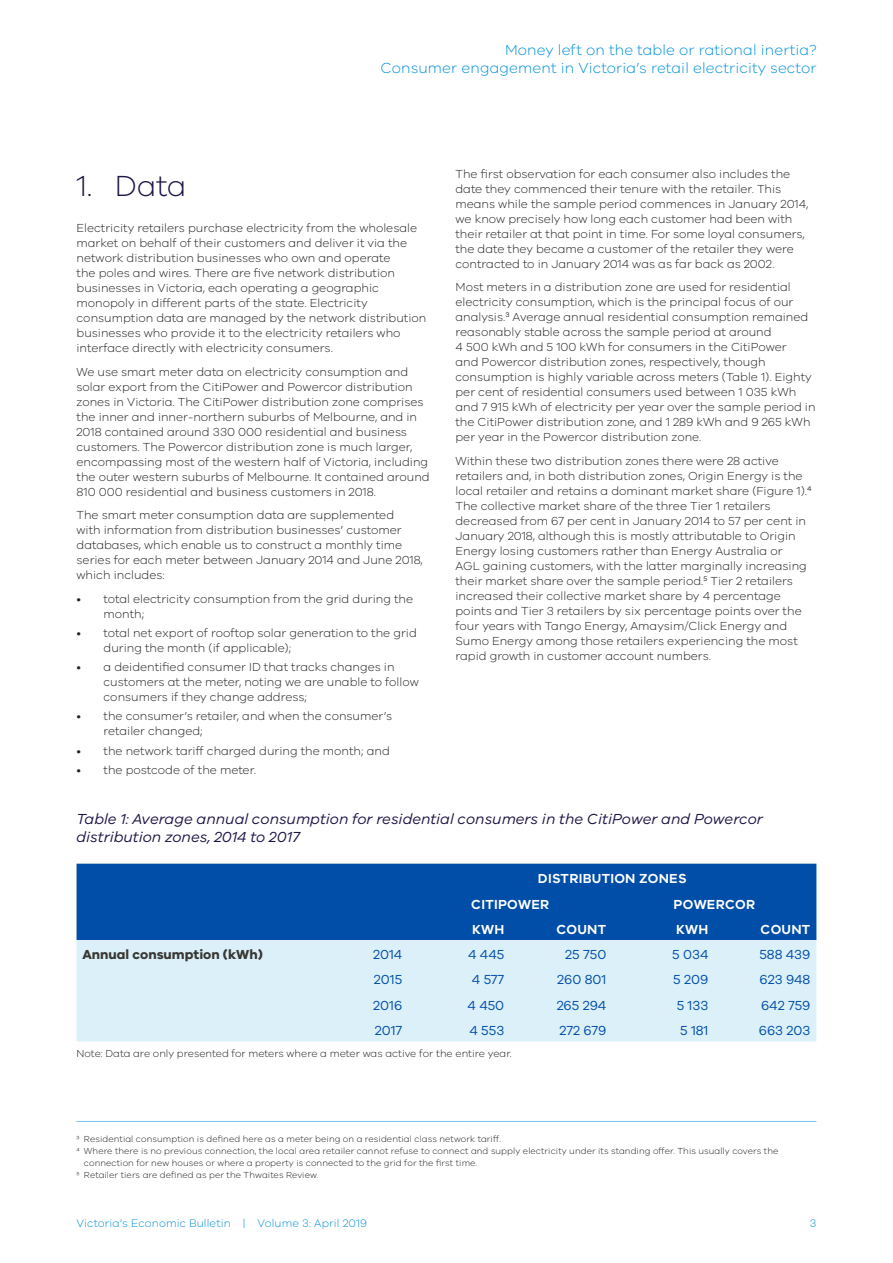
<style>
.page{position:relative;width:893px;height:1263px;background:#fff}
.page>*{position:absolute;margin:0;border:0;box-sizing:border-box;transform-origin:0 0}
.t1{font:300 30px "VIC";color:#201547}
.Figure_Heading_span{font:italic 15px/18px "VIC";color:#201547}
.t2{font:300 15px/18px "VIC";letter-spacing:.01em;color:#0090da;text-align:right}
.Table_Body_Copy{font:13.5px "VIC";color:#004ea8}
.Table_Heading{font:600 13.5px "VIC";letter-spacing:.02em;color:#fff}
.t3{font:700 13.5px "VIC";color:#383834}
.Body_Copy{font:300 12px/15px "VIC";color:#231f20}
.t4{font:300 11.25px "VIC";letter-spacing:.01em;color:#0090da}
.Footnote_text{font:300 10.5px "VIC";color:#231f20}
.Footnotes{font:300 9px/12px "VIC";letter-spacing:.01em;color:#231f20}
</style>
<div class="page">
<hr style="left:77px;top:1121px;width:739px;height:1px;background:#71c5e8">
<div style="left:77px;top:864px;width:739px;height:76px;background:#004ea8"></div>
<div style="left:77px;top:940px;width:739px;height:101px;background:#dcf0f9"></div>
<p class="t2" style="left:380px;top:41px;width:437px">Money left on the table or rational inertia?<br>Consumer engagement in Victoria’s retail electricity sector</p>
<p class="t1" style="left:77px;top:168px;width:111px">1. Data</p>
<p class="Body_Copy" style="left:77px;top:220px;width:351px">Electricity retailers purchase electricity from the wholesale market on behalf of their customers and deliver it via the network distribution businesses who own and operate<br>the poles and wires. There are five network distribution businesses in Victoria, each operating a geographic monopoly in different parts of the state. Electricity consumption data are managed by the network distribution businesses who provide it to the electricity retailers who interface directly with electricity consumers.</p>
<p class="Body_Copy" style="left:77px;top:364px;width:355px">We use smart meter data on electricity consumption and solar export from the CitiPower and Powercor distribution zones in Victoria. The CitiPower distribution zone comprises the inner and inner-northern suburbs of Melbourne, and in 2018 contained around 330 000 residential and business customers. The Powercor distribution zone is much larger, encompassing most of the western half of Victoria, including the outer western suburbs of Melbourne. It contained around 810 000 residential and business customers in 2018.</p>
<p class="Body_Copy" style="left:77px;top:507px;width:348px">The smart meter consumption data are supplemented<br>with information from distribution businesses’ customer databases, which enable us to construct a monthly time series for each meter between January 2014 and June 2018, which includes:</p>
<p class="Body_Copy" style="left:104px;top:591px;width:311px;text-indent:-27px">• total electricity consumption from the grid during the month;</p>
<p class="Body_Copy" style="left:104px;top:625px;width:315px;text-indent:-27px">• total net export of rooftop solar generation to the grid during the month (if applicable);</p>
<p class="Body_Copy" style="left:104px;top:659px;width:317px;text-indent:-27px">• a deidentified consumer ID that tracks changes in customers at the meter, noting we are unable to follow consumers if they change address;</p>
<p class="Body_Copy" style="left:104px;top:708px;width:290px;text-indent:-27px">• the consumer’s retailer, and when the consumer’s retailer changed;</p>
<p class="Body_Copy" style="left:77px;top:743px;width:315px">• the network tariff charged during the month; and</p>
<p class="Body_Copy" style="left:77px;top:762px;width:181px">• the postcode of the meter.</p>
<p class="Body_Copy" style="left:455px;top:166px;width:354px">The first observation for each consumer also includes the date they commenced their tenure with the retailer. This means while the sample period commences in January 2014, we know precisely how long each customer had been with their retailer at that point in time. For some loyal consumers, the date they became a customer of the retailer they were contracted to in January 2014 was as far back as 2002.</p>
<p class="Body_Copy" style="left:455px;top:279px;width:362px">Most meters in a distribution zone are used for residential electricity consumption, which is the principal focus of our analysis.<sup>3</sup> Average annual residential consumption remained reasonably stable across the sample period at around<br>4 500 kWh and 5 100 kWh for consumers in the CitiPower<br>and Powercor distribution zones, respectively, though consumption is highly variable across meters (Table 1). Eighty per cent of residential consumers used between 1 035 kWh and 7 915 kWh of electricity per year over the sample period in the CitiPower distribution zone, and 1 289 kWh and 9 265 kWh per year in the Powercor distribution zone.</p>
<p class="Body_Copy" style="left:455px;top:453px;width:357px">Within these two distribution zones there were 28 active retailers and, in both distribution zones, Origin Energy is the local retailer and retains a dominant market share (Figure 1).<sup>4<br></sup>The collective market share of the three Tier 1 retailers decreased from 67 per cent in January 2014 to 57 per cent in January 2018, although this is mostly attributable to Origin Energy losing customers rather than Energy Australia or<br>AGL gaining customers, with the latter marginally increasing their market share over the sample period.<sup>5</sup> Tier 2 retailers increased their collective market share by 4 percentage points and Tier 3 retailers by six percentage points over the four years with Tango Energy, Amaysim/Click Energy and Sumo Energy among those retailers experiencing the most rapid growth in customer account numbers.</p>
<p class="Figure_Heading_span" style="left:77px;top:810px;width:688px">Table 1: Average annual consumption for residential consumers in the CitiPower and Powercor distribution zones, 2014 to 2017</p>
<p class="Table_Heading" style="left:538px;top:870px;width:150px">DISTRIBUTION ZONES</p>
<p class="Table_Heading" style="left:471px;top:896px;width:80px">CITIPOWER</p>
<p class="Table_Heading" style="left:674px;top:896px;width:83px">POWERCOR</p>
<p class="Table_Heading" style="left:472px;top:921px;width:34px">KWH</p>
<p class="Table_Heading" style="left:556px;top:921px;width:51px">COUNT</p>
<p class="Table_Heading" style="left:676px;top:921px;width:34px">KWH</p>
<p class="Table_Heading" style="left:760px;top:921px;width:51px">COUNT</p>
<p class="t3" style="left:83px;top:946px;width:182px">Annual consumption (kWh)</p>
<p class="Table_Body_Copy" style="left:373px;top:946px;width:31px">2014</p>
<p class="Table_Body_Copy" style="left:468px;top:946px;width:38px">4 445</p>
<p class="Table_Body_Copy" style="left:565px;top:946px;width:43px">25 750</p>
<p class="Table_Body_Copy" style="left:672px;top:946px;width:38px">5 034</p>
<p class="Table_Body_Copy" style="left:759px;top:946px;width:53px">588 439</p>
<p class="Table_Body_Copy" style="left:374px;top:972px;width:30px">2015</p>
<p class="Table_Body_Copy" style="left:472px;top:972px;width:34px">4 577</p>
<p class="Table_Body_Copy" style="left:557px;top:972px;width:51px">260 801</p>
<p class="Table_Body_Copy" style="left:673px;top:972px;width:37px">5 209</p>
<p class="Table_Body_Copy" style="left:759px;top:972px;width:52px">623 948</p>
<p class="Table_Body_Copy" style="left:373px;top:997px;width:30px">2016</p>
<p class="Table_Body_Copy" style="left:468px;top:997px;width:38px">4 450</p>
<p class="Table_Body_Copy" style="left:557px;top:997px;width:51px">265 294</p>
<p class="Table_Body_Copy" style="left:677px;top:997px;width:33px">5 133</p>
<p class="Table_Body_Copy" style="left:761px;top:997px;width:51px">642 759</p>
<p class="Table_Body_Copy" style="left:375px;top:1023px;width:29px">2017</p>
<p class="Table_Body_Copy" style="left:469px;top:1023px;width:36px">4 553</p>
<p class="Table_Body_Copy" style="left:559px;top:1023px;width:48px">272 679</p>
<p class="Table_Body_Copy" style="left:680px;top:1023px;width:30px">5 181</p>
<p class="Table_Body_Copy" style="left:759px;top:1023px;width:53px">663 203</p>
<p class="Footnote_text" style="left:77px;top:1047px;width:437px">Note: Data are only presented for meters where a meter was active for the entire year.</p>
<p class="Footnotes" style="left:77px;top:1132px;width:426px">3 Residential consumption is defined here as a meter being on a residential class network tariff.</p>
<p class="Footnotes" style="left:84px;top:1144px;width:696px;text-indent:-7px">4 Where there is no previous connection, the local area retailer cannot refuse to connect and supply electricity under its standing offer. This usually covers the connection for new houses or where a property is connected to the grid for the first time.</p>
<p class="Footnotes" style="left:77px;top:1168px;width:243px">5 Retailer tiers are defined as per the Thwaites Review.</p>
<p class="t4" style="left:77px;top:1217px;width:292px">Victoria’s Economic Bulletin | Volume 3: April 2019</p>
<p class="t4" style="left:810px;top:1217px;width:8px">3</p>
</div>
